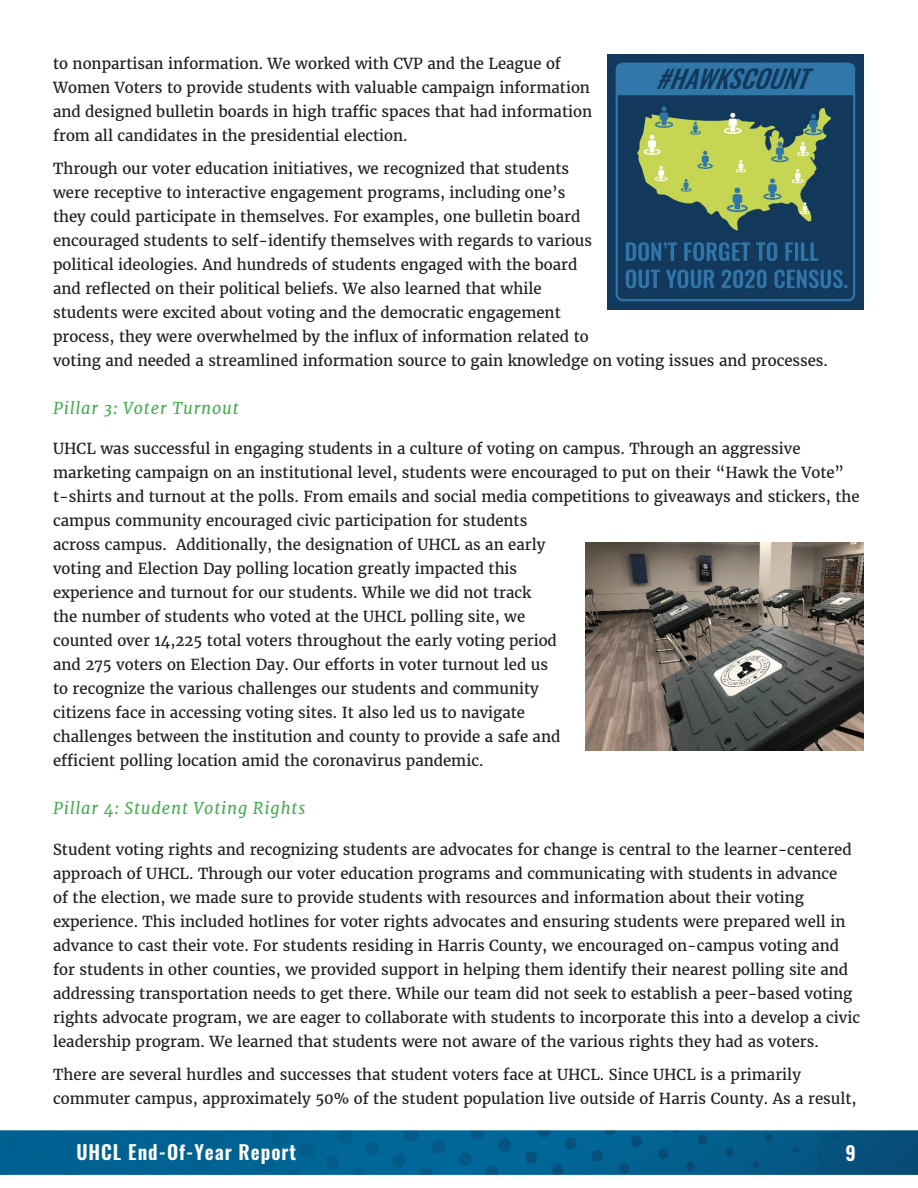
<style>
.page{position:relative;width:918px;height:1188px;background:#fff}
.page>*{position:absolute;margin:0;border:0;box-sizing:border-box;transform-origin:0 0}
.t1{font:600 19.5px "Oswald";letter-spacing:.05em;color:#fff}
.t2{font:italic 16.5px "Merriweather";letter-spacing:.05em;color:#40ae49}
.t3{font:15px/24px "Merriweather";color:#231f20}
</style>
<div class="page">
<img style="left:0;top:54px;width:918px;height:1121px">
<img style="left:607px;top:54px;width:256px;height:256px">
<img style="left:586px;top:542px;width:277px;height:209px">
<p class="t3" style="left:53px;top:51px;width:541px">to nonpartisan information. We worked with CVP and the League of Women Voters to provide students with valuable campaign information and designed bulletin boards in high traffic spaces that had information from all candidates in the presidential election.</p>
<p class="t3" style="left:53px;top:156px;width:776px">Through our voter education initiatives, we recognized that students<br>were receptive to interactive engagement programs, including one’s<br>they could participate in themselves. For examples, one bulletin board<br>encouraged students to self-identify themselves with regards to various<br>political ideologies. And hundreds of students engaged with the board<br>and reflected on their political beliefs. We also learned that while<br>students were excited about voting and the democratic engagement<br>process, they were overwhelmed by the influx of information related to<br>voting and needed a streamlined information source to gain knowledge on voting issues and processes.</p>
<p class="t2" style="left:53px;top:398px;width:187px">Pillar 3: Voter Turnout</p>
<p class="t3" style="left:53px;top:437px;width:808px">UHCL was successful in engaging students in a culture of voting on campus. Through an aggressive marketing campaign on an institutional level, students were encouraged to put on their “Hawk the Vote” t-shirts and turnout at the polls. From emails and social media competitions to giveaways and stickers, the campus community encouraged civic participation for students<br>across campus. Additionally, the designation of UHCL as an early<br>voting and Election Day polling location greatly impacted this<br>experience and turnout for our students. While we did not track<br>the number of students who voted at the UHCL polling site, we<br>counted over 14,225 total voters throughout the early voting period<br>and 275 voters on Election Day. Our efforts in voter turnout led us<br>to recognize the various challenges our students and community<br>citizens face in accessing voting sites. It also led us to navigate<br>challenges between the institution and county to provide a safe and</p>
<p class="t3" style="left:53px;top:749px;width:432px">efficient polling location amid the coronavirus pandemic.</p>
<p class="t2" style="left:53px;top:798px;width:254px">Pillar 4: Student Voting Rights</p>
<p class="t3" style="left:53px;top:837px;width:809px">Student voting rights and recognizing students are advocates for change is central to the learner-centered approach of UHCL. Through our voter education programs and communicating with students in advance<br>of the election, we made sure to provide students with resources and information about their voting experience. This included hotlines for voter rights advocates and ensuring students were prepared well in advance to cast their vote. For students residing in Harris County, we encouraged on-campus voting and for students in other counties, we provided support in helping them identify their nearest polling site and addressing transportation needs to get there. While our team did not seek to establish a peer-based voting rights advocate program, we are eager to collaborate with students to incorporate this into a develop a civic leadership program. We learned that students were not aware of the various rights they had as voters.</p>
<p class="t3" style="left:53px;top:1062px;width:805px">There are several hurdles and successes that student voters face at UHCL. Since UHCL is a primarily commuter campus, approximately 50% of the student population live outside of Harris County. As a result,</p>
<h1 class="t1" style="left:76px;top:1138px;width:221px">UHCL End-Of-Year Report</h1>
<h1 class="t1" style="left:845px;top:1139px;width:12px">9</h1>
</div>
